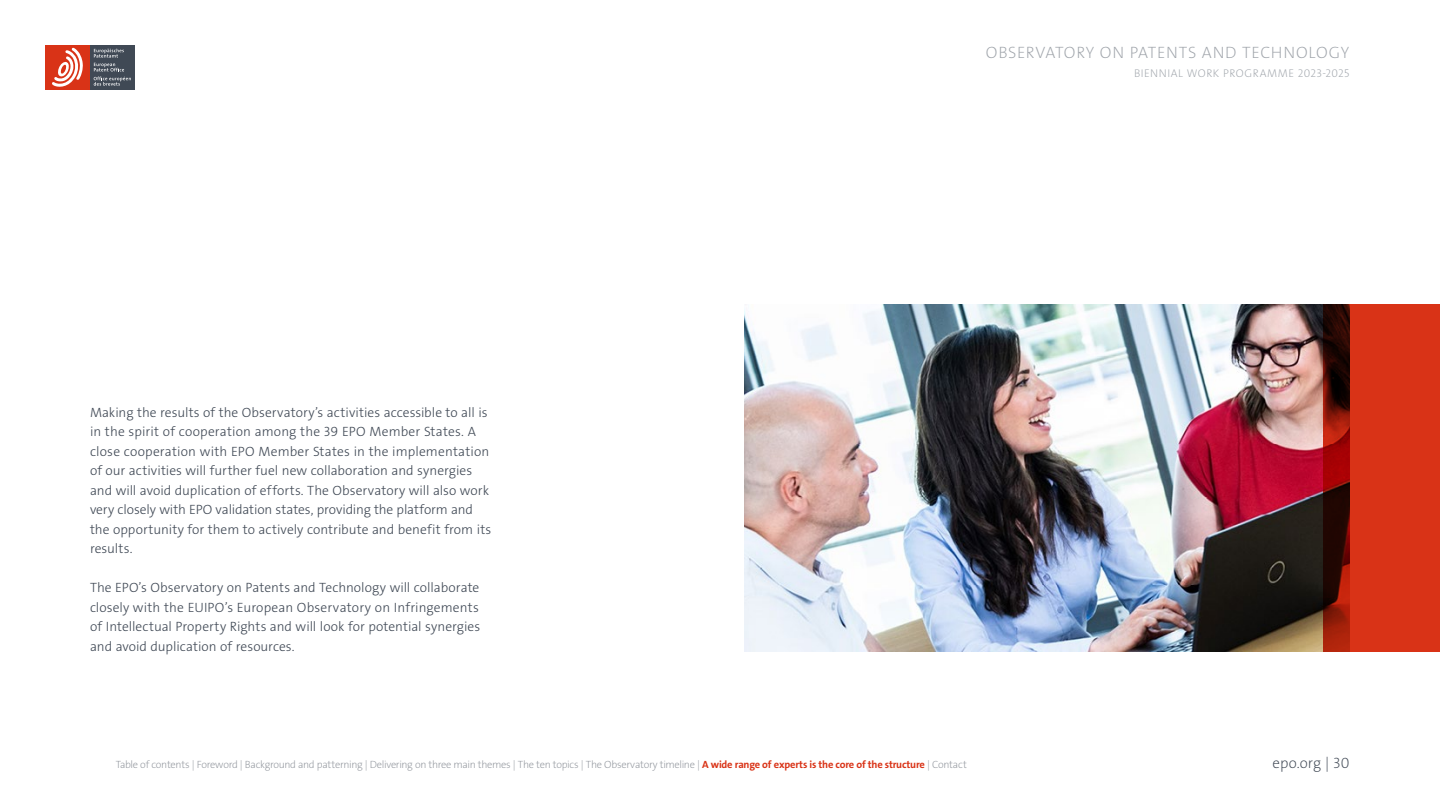
<style>
.page{position:relative;width:1440px;height:810px;background:#fff}
.page>*{position:absolute;margin:0;border:0;box-sizing:border-box;transform-origin:0 0}
.t1{font:16.5px "The Sans LP2 Ex Lig";letter-spacing:.04em;color:#9fa4aa}
.t2{font:15px "The Sans LP2 Ex Lig";letter-spacing:-.005em;color:#404955}
.t3{font:13.5px/19.5px "The Sans LP3 Lig";letter-spacing:.005em;color:#404955}
.t4{font:11.25px "The Sans LP2 Ex Lig";letter-spacing:.04em;color:#9fa4aa}
.t5{font:10.5px "The Sans LP2 Ex Lig";letter-spacing:-.025em;color:#8d9299}
.s1{font-family:"The Sans LP7 Bld";color:#d93317}
</style>
<div class="page">
<div style="left:90px;top:45px;width:45px;height:45px;background:#404955"></div>
<svg style="left:94px;top:49px;width:30px;height:22px"></svg>
<svg style="left:94px;top:77px;width:37px;height:9px"></svg>
<div style="left:45px;top:45px;width:45px;height:45px;background:#d93317"></div>
<svg style="left:52px;top:48px;width:31px;height:39px"></svg>
<img style="left:744px;top:304px;width:579px;height:347px">
<svg style="left:1323px;top:304px;width:117px;height:347px;fill:#d93317"></svg>
<p class="t1" style="left:986px;top:41px;width:365px">OBSERVATORY ON PATENTS AND TECHNOLOGY</p>
<p class="t4" style="left:1134px;top:66px;width:217px">BIENNIAL WORK PROGRAMME 2023-2025</p>
<p class="t3" style="left:90px;top:403px;width:403px">Making the results of the Observatory’s activities accessible to all is in the spirit of cooperation among the 39 EPO Member States. A close cooperation with EPO Member States in the implementation of our activities will further fuel new collaboration and synergies and will avoid duplication of efforts. The Observatory will also work very closely with EPO validation states, providing the platform and the opportunity for them to actively contribute and benefit from its results.</p>
<p class="t3" style="left:90px;top:578px;width:392px;text-align:justify">The EPO’s Observatory on Patents and Technology will collaborate closely with the EUIPO’s European Observatory on Infringements of Intellectual Property Rights and will look for potential synergies and avoid duplication of resources.</p>
<p class="t5" style="left:116px;top:758px;width:853px">Table of contents | Foreword | Background and patterning | Delivering on three main themes | The ten topics | The Observatory timeline | <span class="s1">A wide range of experts is the core of the structure</span> | Contact</p>
<p class="t2" style="left:1273px;top:753px;width:78px">epo.org | 30</p>
</div>
